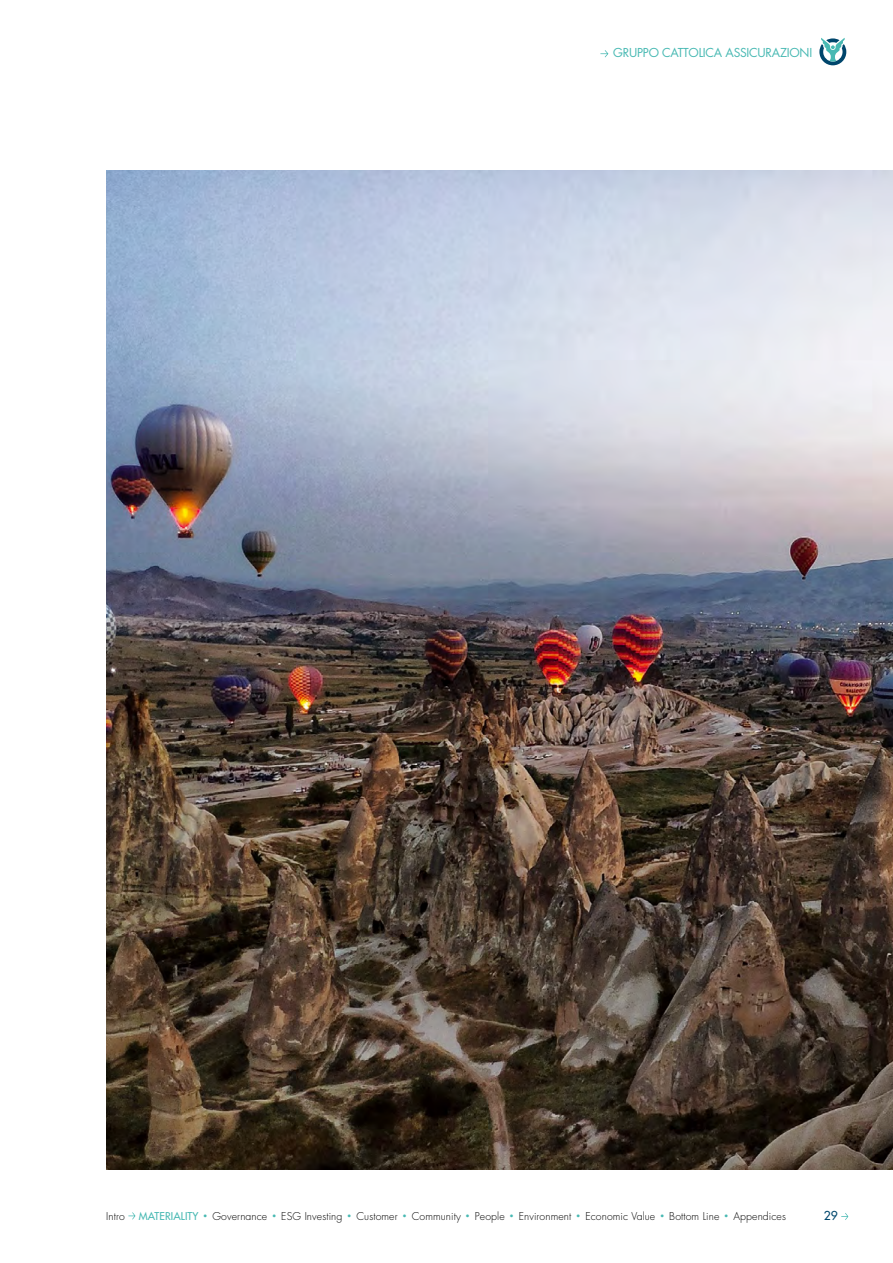
<style>
.page{position:relative;width:893px;height:1263px;background:#fff}
.page>*{position:absolute;margin:0;border:0;box-sizing:border-box;transform-origin:0 0}
.t1{font:500 24px "Futura Std";color:#48b9b3}
.t2{font:12px "Futura Std";letter-spacing:-.02em;color:#48b9b3}
.t3{font:500 12px "Futura Std";color:#00466c}
.t4{font:300 10.5px "Futura Std";letter-spacing:.01em;color:#000}
.t5{font:500 10.5px "Futura Std";letter-spacing:.01em;color:#48b9b3}
</style>
<div class="page">
<img style="left:106px;top:170px;width:787px;height:999px">
<svg style="left:819px;top:38px;width:27px;height:27px"></svg>
<svg style="left:841px;top:1213px;width:7px;height:7px"></svg>
<svg style="left:600px;top:50px;width:8px;height:7px"></svg>
<svg style="left:128px;top:1212px;width:7px;height:7px"></svg>
<p class="t2" style="left:613px;top:45px;width:200px">GRUPPO CATTOLICA ASSICURAZIONI</p>
<p class="t4" style="left:106px;top:1209px;width:20px">Intro</p>
<p class="t5" style="left:139px;top:1209px;width:61px">MATERIALITY</p>
<h1 class="t1" style="left:202px;top:1198px;width:8px">·</h1>
<p class="t4" style="left:213px;top:1209px;width:56px">Governance</p>
<h1 class="t1" style="left:271px;top:1198px;width:8px">·</h1>
<p class="t4" style="left:281px;top:1209px;width:63px">ESG Investing</p>
<h1 class="t1" style="left:346px;top:1198px;width:8px">·</h1>
<p class="t4" style="left:356px;top:1209px;width:43px">Customer</p>
<h1 class="t1" style="left:401px;top:1198px;width:8px">·</h1>
<p class="t4" style="left:412px;top:1209px;width:51px">Community</p>
<h1 class="t1" style="left:464px;top:1198px;width:8px">·</h1>
<p class="t4" style="left:475px;top:1209px;width:31px">People</p>
<h1 class="t1" style="left:508px;top:1198px;width:8px">·</h1>
<p class="t4" style="left:519px;top:1209px;width:54px">Environment</p>
<h1 class="t1" style="left:575px;top:1198px;width:8px">·</h1>
<p class="t4" style="left:585px;top:1209px;width:71px">Economic Value</p>
<h1 class="t1" style="left:659px;top:1198px;width:8px">·</h1>
<p class="t4" style="left:669px;top:1209px;width:52px">Bottom Line</p>
<h1 class="t1" style="left:723px;top:1198px;width:8px">·</h1>
<p class="t4" style="left:733px;top:1209px;width:54px">Appendices</p>
<p class="t3" style="left:824px;top:1208px;width:15px">29</p>
</div>
